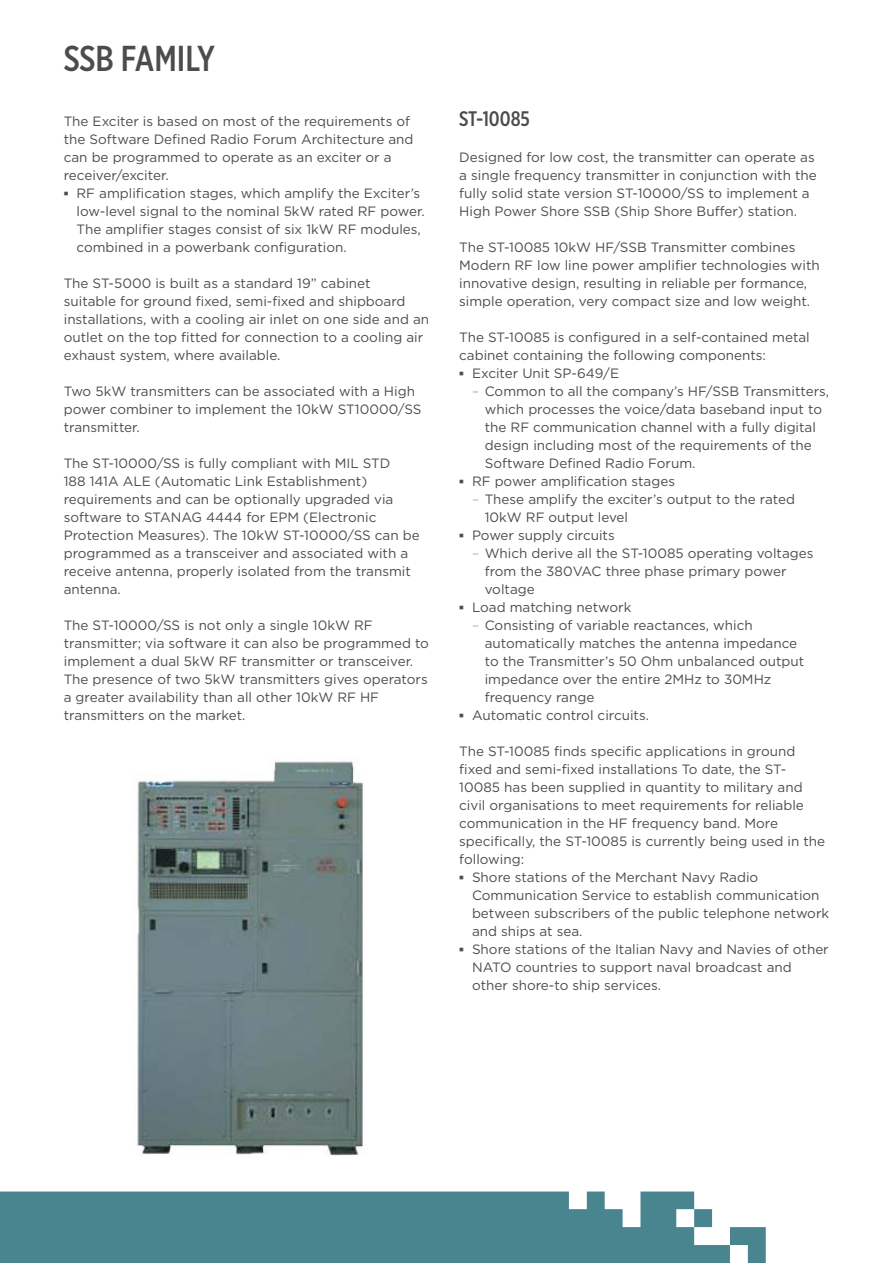
<style>
.page{position:relative;width:893px;height:1263px;background:#fff}
.page>*{position:absolute;margin:0;border:0;box-sizing:border-box;transform-origin:0 0}
.Title_1_-_24_26{font:500 36px "Gotham X Narrow";color:#4b4c4d}
.Title_2_-_14_18{font:500 21px "Gotham X Narrow";color:#4b4c4d}
.Text_-_9_12{font:13.5px/18px "Gotham";color:#4b4c4d}
.s1{font-family:"Arial";font-weight:700}
.s2{font-weight:200}
</style>
<div class="page">
<svg style="left:0;top:1191px;width:766px;height:72px;background:#599098"></svg>
<img style="left:132px;top:761px;width:231px;height:395px">
<p class="Title_1_-_24_26" style="left:64px;top:37px;width:153px">SSB FAMILY</p>
<p class="Text_-_9_12" style="left:64px;top:112px;width:351px">The Exciter is based on most of the requirements of the Software Defined Radio Forum Architecture and can be programmed to operate as an exciter or a receiver/exciter.</p>
<p class="Text_-_9_12" style="left:77px;top:184px;width:350px;text-indent:-13px"><span class="s1">▪</span> RF amplification stages, which amplify the Exciter’s low-level signal to the nominal 5kW rated RF power.<br>The amplifier stages consist of six 1kW RF modules, combined in a powerbank configuration.</p>
<p class="Text_-_9_12" style="left:64px;top:274px;width:367px">The ST-5000 is built as a standard 19” cabinet<br>suitable for ground fixed, semi-fixed and shipboard installations, with a cooling air inlet on one side and an outlet on the top fitted for connection to a cooling air exhaust system, where available.</p>
<p class="Text_-_9_12" style="left:64px;top:382px;width:359px">Two 5kW transmitters can be associated with a High power combiner to implement the 10kW ST10000/SS transmitter.</p>
<p class="Text_-_9_12" style="left:64px;top:454px;width:357px">The ST-10000/SS is fully compliant with MIL STD<br>188 141A ALE (Automatic Link Establishment) requirements and can be optionally upgraded via software to STANAG 4444 for EPM (Electronic Protection Measures). The 10kW ST-10000/SS can be programmed as a transceiver and associated with a receive antenna, properly isolated from the transmit antenna.</p>
<p class="Text_-_9_12" style="left:64px;top:616px;width:367px">The ST-10000/SS is not only a single 10kW RF transmitter; via software it can also be programmed to implement a dual 5kW RF transmitter or transceiver.<br>The presence of two 5kW transmitters gives operators a greater availability than all other 10kW RF HF transmitters on the market.</p>
<p class="Title_2_-_14_18" style="left:459px;top:106px;width:72px">ST-10085</p>
<p class="Text_-_9_12" style="left:459px;top:148px;width:359px">Designed for low cost, the transmitter can operate as a single frequency transmitter in conjunction with the fully solid state version ST-10000/SS to implement a High Power Shore SSB (Ship Shore Buffer) station.</p>
<p class="Text_-_9_12" style="left:459px;top:238px;width:362px">The ST-10085 10kW HF/SSB Transmitter combines Modern RF low line power amplifier technologies with innovative design, resulting in reliable per formance, simple operation, very compact size and low weight.</p>
<p class="Text_-_9_12" style="left:459px;top:328px;width:352px">The ST-10085 is configured in a self-contained metal cabinet containing the following components:</p>
<p class="Text_-_9_12" style="left:459px;top:364px;width:161px"><span class="s1">▪</span> Exciter Unit SP-649/E</p>
<p class="Text_-_9_12" style="left:485px;top:382px;width:346px;text-indent:-13px"><span class="s2">–</span> Common to all the company’s HF/SSB Transmitters, which processes the voice/data baseband input to the RF communication channel with a fully digital design including most of the requirements of the Software Defined Radio Forum.</p>
<p class="Text_-_9_12" style="left:459px;top:472px;width:217px"><span class="s1">▪</span> RF power amplification stages</p>
<p class="Text_-_9_12" style="left:485px;top:490px;width:312px;text-indent:-13px"><span class="s2">–</span> These amplify the exciter’s output to the rated<br>10kW RF output level</p>
<p class="Text_-_9_12" style="left:459px;top:526px;width:157px"><span class="s1">▪</span> Power supply circuits</p>
<p class="Text_-_9_12" style="left:485px;top:544px;width:330px;text-indent:-13px"><span class="s2">–</span> Which derive all the ST-10085 operating voltages from the 380VAC three phase primary power voltage</p>
<p class="Text_-_9_12" style="left:459px;top:598px;width:174px"><span class="s1">▪</span> Load matching network</p>
<p class="Text_-_9_12" style="left:485px;top:616px;width:321px;text-indent:-13px"><span class="s2">–</span> Consisting of variable reactances, which automatically matches the antenna impedance to the Transmitter’s 50 Ohm unbalanced output impedance over the entire 2MHz to 30MHz frequency range</p>
<p class="Text_-_9_12" style="left:459px;top:706px;width:191px"><span class="s1">▪</span> Automatic control circuits.</p>
<p class="Text_-_9_12" style="left:459px;top:742px;width:367px">The ST-10085 finds specific applications in ground fixed and semi-fixed installations To date, the ST-10085 has been supplied in quantity to military and civil organisations to meet requirements for reliable communication in the HF frequency band. More specifically, the ST-10085 is currently being used in the following:</p>
<p class="Text_-_9_12" style="left:472px;top:868px;width:359px;text-indent:-13px"><span class="s1">▪</span> Shore stations of the Merchant Navy Radio Communication Service to establish communication between subscribers of the public telephone network and ships at sea.</p>
<p class="Text_-_9_12" style="left:472px;top:940px;width:358px;text-indent:-13px"><span class="s1">▪</span> Shore stations of the Italian Navy and Navies of other<br>NATO countries to support naval broadcast and other shore-to ship services.</p>
</div>
